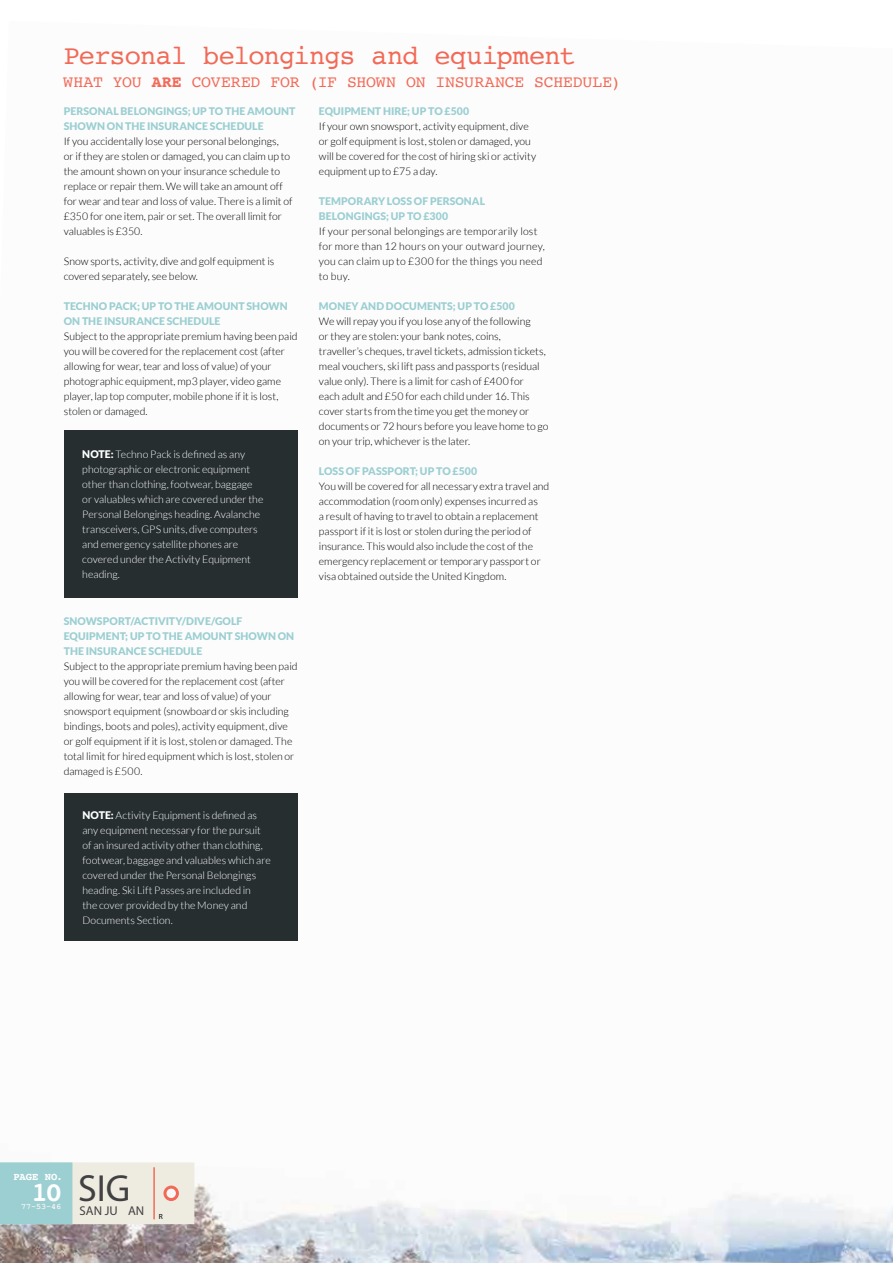
<style>
.page{position:relative;width:893px;height:1263px;background:#fff}
.page>*{position:absolute;margin:0;border:0;box-sizing:border-box;transform-origin:0 0}
.t1{font:37.8px "Myriad Pro";color:#414042}
.t2{font:27px "Courier";letter-spacing:-.03em;color:#f26a57}
.t3{font:700 27px "Courier";color:#fff}
.t4{font:16.5px "Courier";letter-spacing:-.015em;color:#f26a57}
.t5{font:12.75px "Myriad Pro";color:#414042}
.t6{font:300 10.5px/15px "Lato";color:#000}
.t7{font:300 10.5px/15px "Lato";color:#fff}
.t8{font:900 10.5px/15px "Lato";letter-spacing:.005em;color:#9ccfd2}
.t9{font:300 10.5px/15px "Lato";letter-spacing:.02em;color:#000}
.t10{font:700 10.5px "Courier";letter-spacing:.005em;color:#fff}
.t11{font:700 8.25px "Courier New";color:#f1f1f2}
.s1{font-weight:700}
.s2{font-weight:900}
</style>
<div class="page">
<img style="left:0;top:430px;width:893px;height:833px">
<svg style="left:0;top:1162px;width:194px;height:62px;background:#cee1da"></svg>
<hr style="left:153px;top:1167px;width:2px;height:52px;background:#f26a57">
<div style="left:163px;top:1185px;width:16px;height:16px;border:3px solid #f26a57;border-radius:50%"></div>
<div style="left:64px;top:430px;width:233px;height:167px;background:#262e30"></div>
<div style="left:64px;top:793px;width:234px;height:148px;background:#262e30"></div>
<h2 class="t2" style="left:64px;top:34px;width:513px">Personal belongings and equipment</h2>
<p class="t8" style="left:64px;top:103px;width:233px">PERSONAL BELONGINGS; UP TO THE AMOUNT<br>SHOWN ON THE INSURANCE SCHEDULE</p>
<p class="t6" style="left:64px;top:134px;width:230px">If you accidentally lose your personal belongings,<br>or if they are stolen or damaged, you can claim up to the amount shown on your insurance schedule to replace or repair them. We will take an amount off for wear and tear and loss of value. There is a limit of £350 for one item, pair or set. The overall limit for valuables is £350.</p>
<p class="t6" style="left:64px;top:254px;width:212px">Snow sports, activity, dive and golf equipment is covered separately, see below.</p>
<p class="t8" style="left:64px;top:298px;width:225px">TECHNO PACK; UP TO THE AMOUNT SHOWN<br>ON THE INSURANCE SCHEDULE</p>
<p class="t6" style="left:64px;top:329px;width:235px">Subject to the appropriate premium having been paid you will be covered for the replacement cost (after allowing for wear, tear and loss of value) of your photographic equipment, mp3 player, video game player, lap top computer, mobile phone if it is lost, stolen or damaged.</p>
<h3 class="t4" style="left:63px;top:69px;width:559px">WHAT YOU <span class="s1">ARE</span> COVERED FOR (IF SHOWN ON INSURANCE SCHEDULE)</h3>
<p class="t8" style="left:319px;top:103px;width:152px">EQUIPMENT HIRE; UP TO £500</p>
<p class="t6" style="left:319px;top:119px;width:219px">If your own snowsport, activity equipment, dive or golf equipment is lost, stolen or damaged, you will be covered for the cost of hiring ski or activity equipment up to £75 a day.</p>
<p class="t8" style="left:319px;top:193px;width:168px">TEMPORARY LOSS OF PERSONAL<br>BELONGINGS; UP TO £300</p>
<p class="t9" style="left:319px;top:224px;width:227px">If your personal belongings are temporarily lost for more than 12 hours on your outward journey, you can claim up to £300 for the things you need to buy.</p>
<p class="t8" style="left:319px;top:298px;width:198px">MONEY AND DOCUMENTS; UP TO £500</p>
<p class="t6" style="left:319px;top:314px;width:231px">We will repay you if you lose any of the following<br>or they are stolen: your bank notes, coins,<br>traveller’s cheques, travel tickets, admission tickets, meal vouchers, ski lift pass and passports (residual value only). There is a limit for cash of £400 for<br>each adult and £50 for each child under 16. This cover starts from the time you get the money or documents or 72 hours before you leave home to go on your trip, whichever is the later.</p>
<p class="t8" style="left:319px;top:463px;width:160px">LOSS OF PASSPORT; UP TO £500</p>
<p class="t6" style="left:319px;top:479px;width:232px">You will be covered for all necessary extra travel and accommodation (room only) expenses incurred as<br>a result of having to travel to obtain a replacement passport if it is lost or stolen during the period of insurance. This would also include the cost of the emergency replacement or temporary passport or visa obtained outside the United Kingdom.</p>
<p class="t7" style="left:82px;top:447px;width:183px"><span class="s2">NOTE:</span> Techno Pack is defined as any photographic or electronic equipment other than clothing, footwear, baggage or valuables which are covered under the Personal Belongings heading. Avalanche transceivers, GPS units, dive computers and emergency satellite phones are covered under the Activity Equipment heading.</p>
<p class="t8" style="left:64px;top:613px;width:232px">SNOWSPORT/ACTIVITY/DIVE/GOLF<br>EQUIPMENT; UP TO THE AMOUNT SHOWN ON<br>THE INSURANCE SCHEDULE</p>
<p class="t6" style="left:64px;top:659px;width:235px">Subject to the appropriate premium having been paid you will be covered for the replacement cost (after allowing for wear, tear and loss of value) of your snowsport equipment (snowboard or skis including bindings, boots and poles), activity equipment, dive or golf equipment if it is lost, stolen or damaged. The total limit for hired equipment which is lost, stolen or damaged is £500.</p>
<p class="t7" style="left:82px;top:807px;width:190px"><span class="s2">NOTE:</span> Activity Equipment is defined as any equipment necessary for the pursuit of an insured activity other than clothing, footwear, baggage and valuables which are covered under the Personal Belongings heading. Ski Lift Passes are included in<br>the cover provided by the Money and Documents Section.</p>
<p class="t10" style="left:13px;top:1168px;width:51px">PAGE NO.</p>
<h2 class="t3" style="left:32px;top:1171px;width:32px">10</h2>
<p class="t11" style="left:21px;top:1201px;width:41px">77-53-46</p>
<h1 class="t1" style="left:78px;top:1164px;width:54px">SIG</h1>
<p class="t5" style="left:80px;top:1203px;width:85px">SAN JU AN <sub>R</sub></p>
</div>
